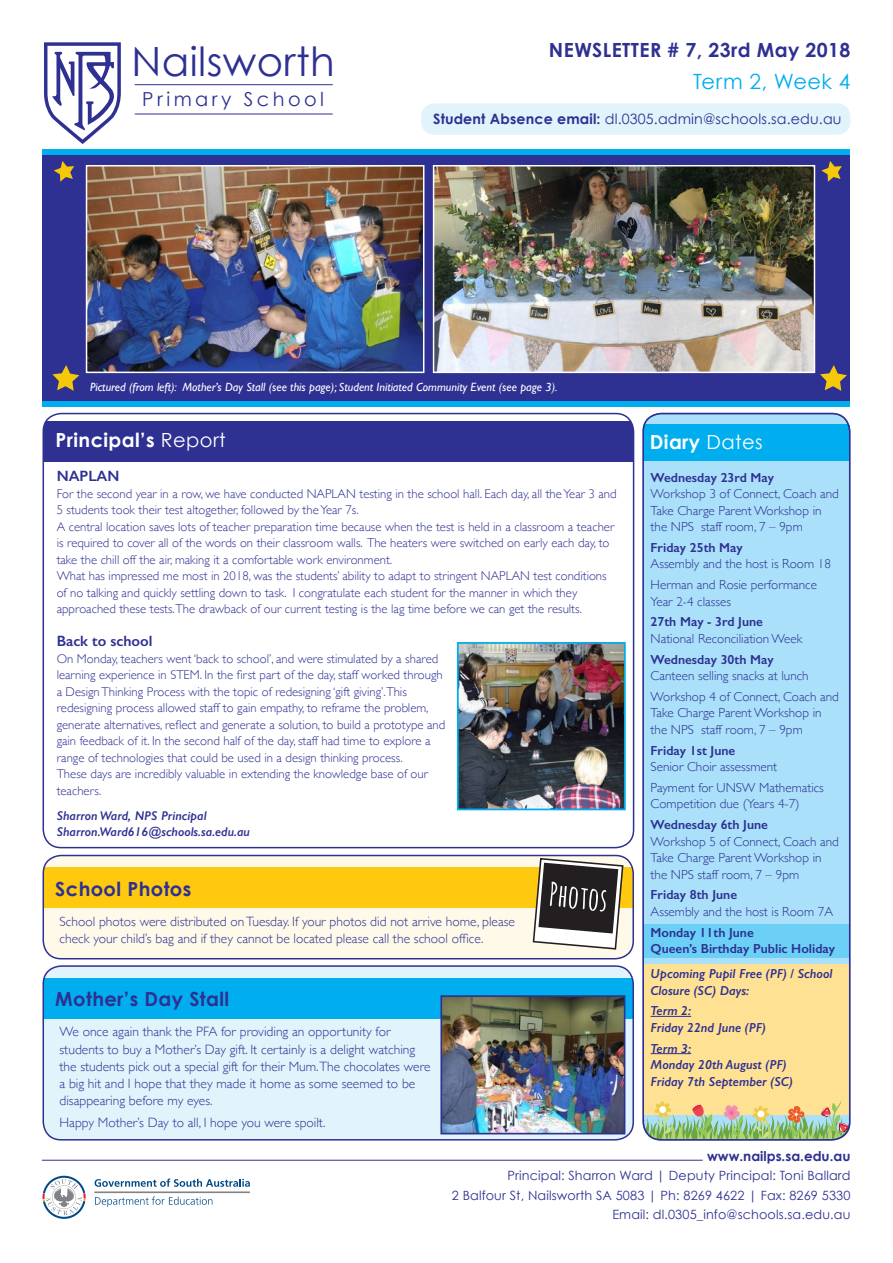
<style>
.page{position:relative;width:893px;height:1263px;background:#fff}
.page>*{position:absolute;margin:0;border:0;box-sizing:border-box;transform-origin:0 0}
.t1{font:40.35px "Century Gothic";letter-spacing:.01em;color:#2e3092}
.t2{font:21px "Century Gothic";letter-spacing:.02em;color:#00aeef}
.t3{font:700 19.5px "Century Gothic";letter-spacing:.02em;color:#2e3092}
.t4{font:700 19.5px "Century Gothic";letter-spacing:.02em;color:#fff}
.t5{font:19.35px "Century Gothic";letter-spacing:.18em;color:#2e3092}
.t6{font:600 15px "Gill Sans";color:#2e3092}
.t7{font:14.25px "Century Gothic";letter-spacing:.01em;color:#2e3092}
.t8{font:300 13.5px/17.2px "Gill Sans";color:#2e3092}
.t9{font:700 13.5px "Century Gothic";color:#2e3092}
.t10{font:300 13.2px/16.5px "Gill Sans";color:#2e3092}
.t11{font:600 13.2px/16.5px "Gill Sans";color:#2e3092}
.t12{font:italic 600 13.2px/16.5px "Gill Sans";color:#2e3092}
.t13{font:300 12.75px/16.5px "Gill Sans";color:#2e3092}
.t14{font:12.75px/19.5px "Century Gothic";letter-spacing:.01em;color:#2e3092;text-align:right}
.t15{font:italic 600 12.75px/16.5px "Gill Sans";color:#2e3092}
.t16{font:italic 12px "Gill Sans";color:#fff}
.s1{font-weight:700}
.s2{font-weight:400}
</style>
<div class="page">
<div style="left:43px;top:421px;width:591px;height:41px;background:#2e3092"></div>
<div style="left:43px;top:413px;width:591px;height:435px;border:2px solid #2e3092;border-radius:18px"></div>
<div style="left:421px;top:103px;width:429px;height:32px;background:#e1f4fc;border-radius:13px"></div>
<div style="left:643px;top:414px;width:207px;height:726px;background:#aae0f9;border-radius:18px"></div>
<div style="left:644px;top:924px;width:205px;height:33px;background:#6bcff6"></div>
<div style="left:644px;top:964px;width:205px;height:151px;background:#ffe193"></div>
<div style="left:643px;top:425px;width:207px;height:36px;background:#00aeef"></div>
<img style="left:644px;top:1101px;width:206px;height:39px">
<hr style="left:42px;top:1160px;width:661px;height:1px;background:#2e3092">
<svg style="left:44px;top:42px;width:77px;height:102px"></svg>
<hr style="left:135px;top:84px;width:198px;height:1px;background:#2e3092">
<hr style="left:135px;top:114px;width:198px;height:1px;background:#2e3092">
<hr style="left:651px;top:1016px;width:40px;height:1px;background:#2e3092">
<hr style="left:651px;top:1053px;width:40px;height:1px;background:#2e3092">
<div style="left:43px;top:154px;width:807px;height:247px;background:#2e3092"></div>
<div style="left:43px;top:401px;width:807px;height:5px;background:#00aeef"></div>
<div style="left:43px;top:149px;width:807px;height:5px;background:#00aeef"></div>
<div style="left:642px;top:413px;width:208px;height:727px;border:2px solid #2e3092;border-radius:18px"></div>
<svg style="left:95px;top:1196px;width:117px;height:11px"></svg>
<hr style="left:94px;top:1191px;width:156px;height:2px;background:#808285">
<svg style="left:95px;top:1178px;width:155px;height:9px"></svg>
<svg style="left:43px;top:1176px;width:43px;height:43px"></svg>
<div style="left:43px;top:966px;width:590px;height:174px;background:#e1f4fc;border-radius:18px"></div>
<div style="left:43px;top:978px;width:590px;height:41px;background:#00aeef"></div>
<div style="left:43px;top:965px;width:591px;height:175px;border:2px solid #2e3092;border-radius:18px"></div>
<div style="left:43px;top:855px;width:590px;height:104px;background:#fef9e8;border-radius:18px"></div>
<div style="left:43px;top:867px;width:590px;height:41px;background:#fec90f"></div>
<div style="left:43px;top:855px;width:591px;height:104px;border:2px solid #2e3092;border-radius:18px"></div>
<img style="left:460px;top:645px;width:163px;height:162px">
<div style="left:457px;top:642px;width:169px;height:168px;border:2px solid #00aeef"></div>
<img style="left:443px;top:998px;width:179px;height:133px">
<div style="left:440px;top:995px;width:185px;height:139px;border:2px solid #2e3092"></div>
<img style="left:89px;top:168px;width:332px;height:202px">
<div style="left:86px;top:165px;width:338px;height:208px;border:2px solid #fff"></div>
<img style="left:436px;top:168px;width:376px;height:202px">
<div style="left:433px;top:165px;width:382px;height:208px;border:2px solid #fff"></div>
<svg style="left:820px;top:365px;width:27px;height:26px"></svg>
<svg style="left:52px;top:365px;width:27px;height:26px"></svg>
<svg style="left:821px;top:161px;width:21px;height:21px"></svg>
<svg style="left:54px;top:161px;width:20px;height:21px"></svg>
<svg style="left:532px;top:857px;width:92px;height:93px"></svg>
<h1 class="t1" style="left:132px;top:37px;width:205px">Nailsworth</h1>
<h3 class="t5" style="left:142px;top:87px;width:183px">Primary School</h3>
<h3 class="t3" style="left:549px;top:38px;width:303px">NEWSLETTER # 7, 23rd May 2018</h3>
<h2 class="t2" style="left:693px;top:68px;width:159px">Term 2, Week 4</h2>
<p class="t7" style="left:433px;top:111px;width:410px"><span class="s1">Student Absence email:</span> dl.0305.admin@schools.sa.edu.au</p>
<p class="t16" style="left:90px;top:380px;width:469px">Pictured (from left): Mother’s Day Stall (see this page); Student Initiated Community Event (see page 3).</p>
<h3 class="t4" style="left:56px;top:428px;width:172px">Principal’s <span class="s2">Report</span></h3>
<h3 class="t4" style="left:650px;top:430px;width:114px">Diary <span class="s2">Dates</span></h3>
<p class="t6" style="left:57px;top:467px;width:64px">NAPLAN</p>
<p class="t13" style="left:57px;top:485px;width:561px">For the second year in a row, we have conducted NAPLAN testing in the school hall. Each day, all the Year 3 and 5 students took their test altogether, followed by the Year 7s.<br>A central location saves lots of teacher preparation time because when the test is held in a classroom a teacher is required to cover all of the words on their classroom walls. The heaters were switched on early each day, to take the chill off the air, making it a comfortable work environment.<br>What has impressed me most in 2018, was the students’ ability to adapt to stringent NAPLAN test conditions of no talking and quickly settling down to task. I congratulate each student for the manner in which they approached these tests.The drawback of our current testing is the lag time before we can get the results.</p>
<p class="t6" style="left:57px;top:632px;width:97px">Back to school</p>
<p class="t13" style="left:57px;top:650px;width:390px">On Monday, teachers went ‘back to school’, and were stimulated by a shared learning experience in STEM. In the first part of the day, staff worked through a Design Thinking Process with the topic of redesigning ‘gift giving’.This redesigning process allowed staff to gain empathy, to reframe the problem, generate alternatives, reflect and generate a solution, to build a prototype and gain feedback of it. In the second half of the day, staff had time to explore a range of technologies that could be used in a design thinking process.<br>These days are incredibly valuable in extending the knowledge base of our teachers.</p>
<p class="t15" style="left:57px;top:807px;width:195px">Sharron Ward, NPS Principal<br>Sharron.Ward616@schools.sa.edu.au</p>
<h3 class="t3" style="left:55px;top:876px;width:138px">School Photos</h3>
<p class="t8" style="left:60px;top:912px;width:457px">School photos were distributed on Tuesday. If your photos did not arrive home, please check your child’s bag and if they cannot be located please call the school office.</p>
<h3 class="t3" style="left:55px;top:987px;width:175px">Mother’s Day Stall</h3>
<p class="t8" style="left:60px;top:1023px;width:373px">We once again thank the PFA for providing an opportunity for students to buy a Mother’s Day gift. It certainly is a delight watching the students pick out a special gift for their Mum.The chocolates were a big hit and I hope that they made it home as some seemed to be disappearing before my eyes.</p>
<p class="t8" style="left:60px;top:1113px;width:267px">Happy Mother’s Day to all, I hope you were spoilt.</p>
<p class="t11" style="left:651px;top:469px;width:125px">Wednesday 23rd May</p>
<p class="t10" style="left:651px;top:485px;width:190px">Workshop 3 of Connect, Coach and<br>Take Charge Parent Workshop in the NPS staff room, 7 – 9pm</p>
<p class="t11" style="left:651px;top:539px;width:94px">Friday 25th May</p>
<p class="t10" style="left:651px;top:553px;width:182px;line-height:20.7px">Assembly and the host is Room 18<br>Herman and Rosie performance</p>
<p class="t10" style="left:651px;top:592px;width:82px">Year 2-4 classes</p>
<p class="t11" style="left:651px;top:613px;width:114px">27th May - 3rd June</p>
<p class="t10" style="left:651px;top:630px;width:153px">National Reconciliation Week</p>
<p class="t11" style="left:651px;top:651px;width:125px">Wednesday 30th May</p>
<p class="t10" style="left:651px;top:665px;width:190px;line-height:20.7px">Canteen selling snacks at lunch<br>Workshop 4 of Connect, Coach and</p>
<p class="t10" style="left:651px;top:704px;width:173px">Take Charge Parent Workshop in the NPS staff room, 7 – 9pm</p>
<p class="t11" style="left:651px;top:742px;width:86px">Friday 1st June</p>
<p class="t10" style="left:651px;top:756px;width:175px;line-height:20.7px">Senior Choir assessment<br>Payment for UNSW Mathematics</p>
<p class="t10" style="left:651px;top:795px;width:151px">Competition due (Years 4-7)</p>
<p class="t11" style="left:651px;top:816px;width:119px">Wednesday 6th June</p>
<p class="t10" style="left:651px;top:832px;width:190px">Workshop 5 of Connect, Coach and<br>Take Charge Parent Workshop in the NPS staff room, 7 – 9pm</p>
<p class="t11" style="left:651px;top:886px;width:88px">Friday 8th June</p>
<p class="t10" style="left:651px;top:903px;width:184px">Assembly and the host is Room 7A</p>
<p class="t11" style="left:651px;top:924px;width:186px">Monday 11th June<br>Queen’s Birthday Public Holiday</p>
<p class="t12" style="left:651px;top:965px;width:183px">Upcoming Pupil Free (PF) / School<br>Closure (SC) Days:</p>
<p class="t12" style="left:651px;top:1002px;width:117px">Term 2:<br>Friday 22nd June (PF)</p>
<p class="t12" style="left:651px;top:1040px;width:144px">Term 3:<br>Monday 20th August (PF)<br>Friday 7th September (SC)</p>
<p class="t9" style="left:707px;top:1147px;width:145px">www.nailps.sa.edu.au</p>
<p class="t14" style="left:452px;top:1166px;width:400px">Principal: Sharron Ward | Deputy Principal: Toni Ballard<br>2 Balfour St, Nailsworth SA 5083 | Ph: 8269 4622 | Fax: 8269 5330<br>Email: dl.0305_info@schools.sa.edu.au</p>
</div>
